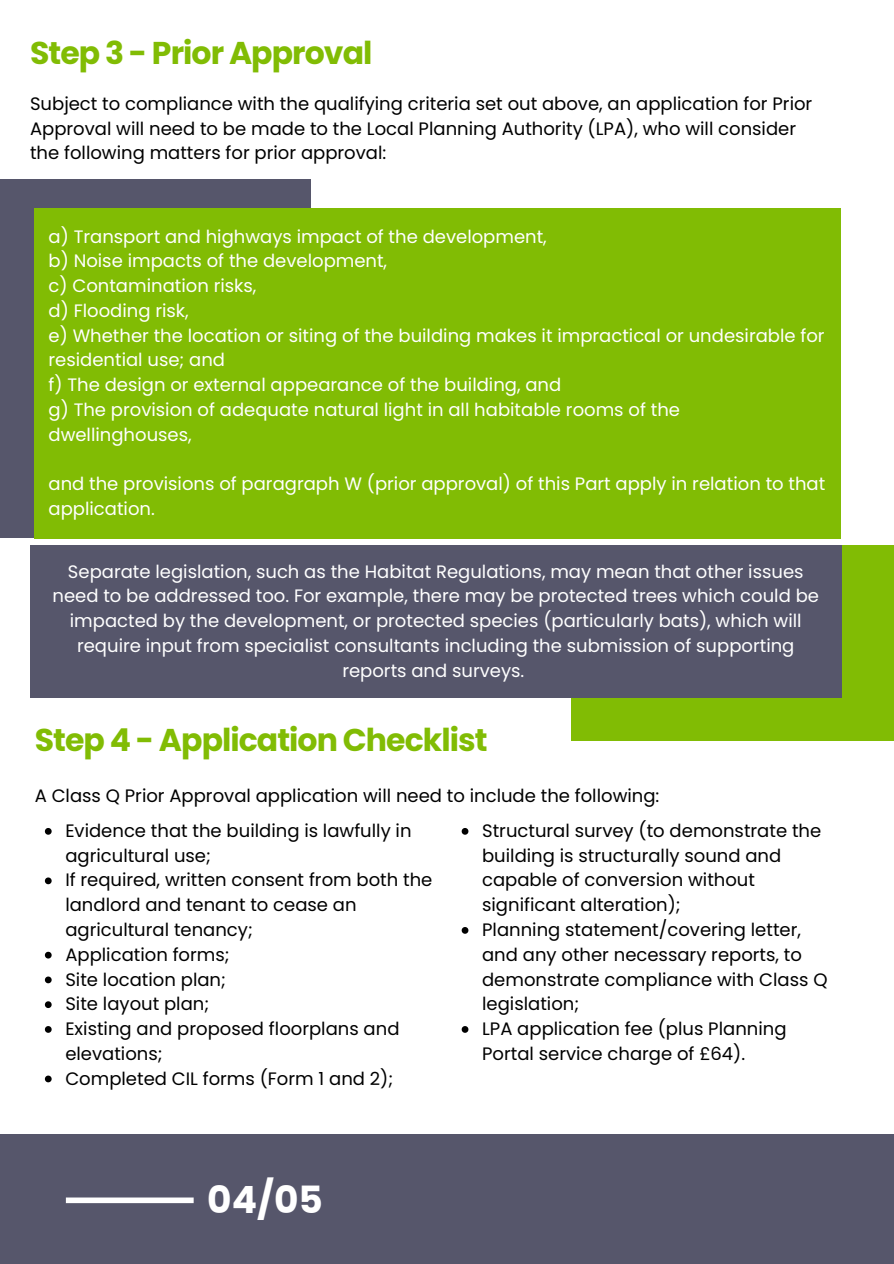
<style>
.page{position:relative;width:894px;height:1264px;background:#fff}
.page>*{position:absolute;margin:0;border:0;box-sizing:border-box;transform-origin:0 0}
.t1{font:700 37.5px "Poppins";color:#fff}
.t2{font:700 31.5px "Poppins";letter-spacing:-.03em;color:#81bc04}
.t3{font:18px/24.8px "Poppins";color:#000}
.t4{font:18px/24.8px "Poppins";color:#fff}
</style>
<div class="page">
<div style="left:0;top:179px;width:310px;height:359px;background:#56566b"></div>
<div style="left:0;top:1134px;width:893px;height:129px;background:#56566b"></div>
<div style="left:35px;top:208px;width:805px;height:330px;background:#81bc04"></div>
<div style="left:66px;top:1197px;width:127px;height:6px;background:#fff"></div>
<div style="left:571px;top:545px;width:322px;height:196px;background:#81bc04"></div>
<div style="left:30px;top:545px;width:811px;height:152px;background:#56566b"></div>
<svg style="left:45px;top:828px;width:7px;height:6px"></svg>
<svg style="left:45px;top:877px;width:7px;height:7px"></svg>
<svg style="left:45px;top:951px;width:7px;height:7px"></svg>
<svg style="left:45px;top:976px;width:7px;height:7px"></svg>
<svg style="left:45px;top:1001px;width:7px;height:7px"></svg>
<svg style="left:45px;top:1026px;width:7px;height:6px"></svg>
<svg style="left:45px;top:1075px;width:7px;height:7px"></svg>
<svg style="left:461px;top:828px;width:7px;height:6px"></svg>
<svg style="left:461px;top:927px;width:7px;height:6px"></svg>
<svg style="left:461px;top:1026px;width:7px;height:6px"></svg>
<p class="t2" style="left:30px;top:31px;width:344px">Step 3 - Prior Approval</p>
<p class="t3" style="left:30px;top:91px;width:783px">Subject to compliance with the qualifying criteria set out above, an application for Prior<br>Approval will need to be made to the Local Planning Authority (LPA), who will consider the following matters for prior approval:</p>
<p class="t4" style="left:48px;top:224px;width:499px">a) Transport and highways impact of the development,</p>
<p class="t4" style="left:48px;top:249px;width:340px">b) Noise impacts of the development,</p>
<p class="t4" style="left:48px;top:273px;width:209px">c) Contamination risks,</p>
<p class="t4" style="left:48px;top:298px;width:142px">d) Flooding risk,</p>
<p class="t4" style="left:48px;top:323px;width:777px">e) Whether the location or siting of the building makes it impractical or undesirable for residential use; and</p>
<p class="t4" style="left:48px;top:372px;width:514px">f) The design or external appearance of the building, and</p>
<p class="t4" style="left:48px;top:397px;width:632px">g) The provision of adequate natural light in all habitable rooms of the dwellinghouses,</p>
<p class="t4" style="left:48px;top:471px;width:778px">and the provisions of paragraph W (prior approval) of this Part apply in relation to that application.</p>
<h2 class="t4" style="left:52px;top:559px;width:767px;text-align:center">Separate legislation, such as the Habitat Regulations, may mean that other issues need to be addressed too. For example, there may be protected trees which could be impacted by the development, or protected species (particularly bats), which will require input from specialist consultants including the submission of supporting reports and surveys.</h2>
<p class="t2" style="left:35px;top:717px;width:454px">Step 4 - Application Checklist</p>
<p class="t3" style="left:35px;top:783px;width:626px">A Class Q Prior Approval application will need to include the following:</p>
<p class="t3" style="left:65px;top:818px;width:347px">Evidence that the building is lawfully in agricultural use;</p>
<p class="t3" style="left:65px;top:867px;width:368px">If required, written consent from both the landlord and tenant to cease an agricultural tenancy;</p>
<p class="t3" style="left:65px;top:942px;width:166px">Application forms;</p>
<p class="t3" style="left:65px;top:966px;width:162px">Site location plan;</p>
<p class="t3" style="left:65px;top:991px;width:145px">Site layout plan;</p>
<p class="t3" style="left:65px;top:1016px;width:335px">Existing and proposed floorplans and elevations;</p>
<p class="t3" style="left:65px;top:1065px;width:329px">Completed CIL forms (Form 1 and 2);</p>
<p class="t3" style="left:482px;top:818px;width:340px">Structural survey (to demonstrate the building is structurally sound and capable of conversion without significant alteration);</p>
<p class="t3" style="left:482px;top:917px;width:347px">Planning statement/covering letter, and any other necessary reports, to demonstrate compliance with Class Q legislation;</p>
<h1 class="t3" style="left:482px;top:1016px;width:306px">LPA application fee (plus Planning<br>Portal service charge of £64).</h1>
<h2 class="t1" style="left:207px;top:1173px;width:117px">04/05</h2>
</div>
